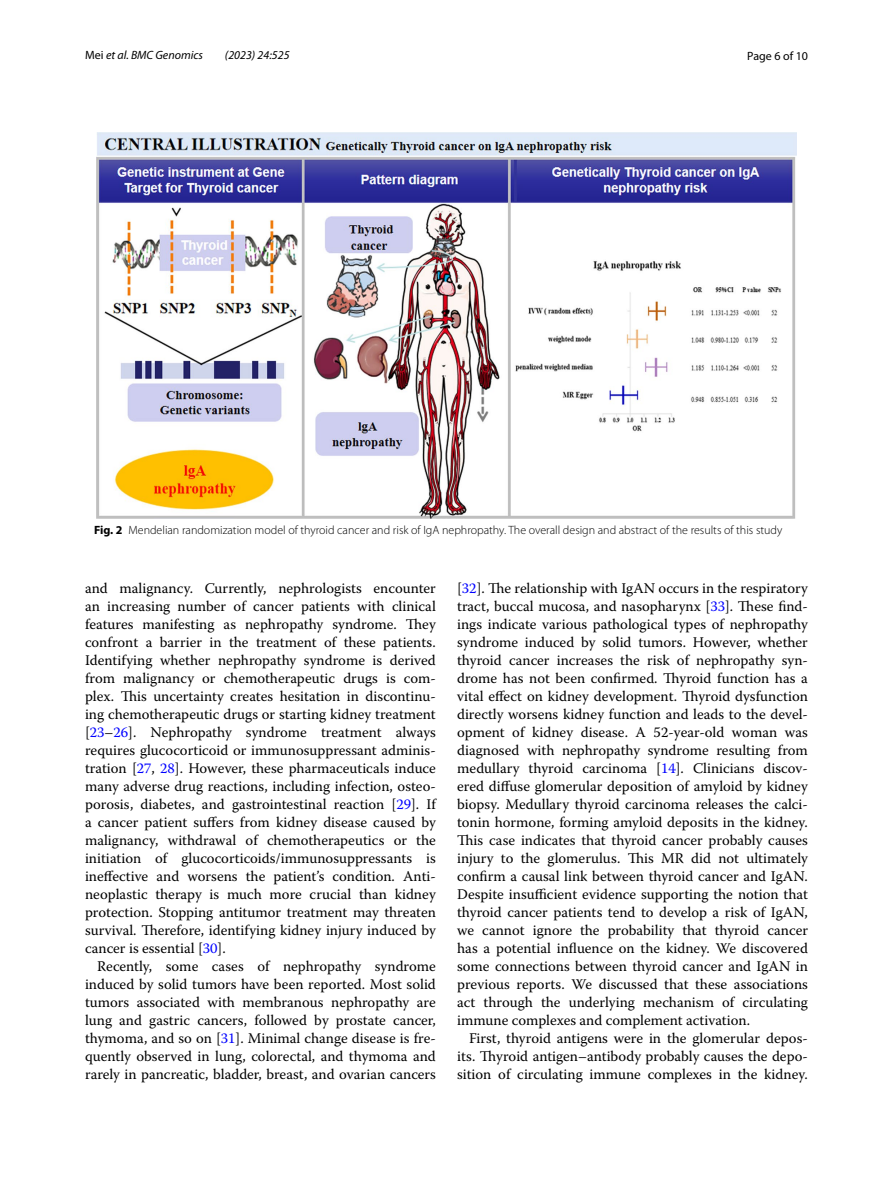
<style>
.page{position:relative;width:893px;height:1187px;background:#fff}
.page>*{position:absolute;margin:0;border:0;box-sizing:border-box;transform-origin:0 0}
.t1{font:14.7px/18px "Warnock Pro";color:#000;text-align:justify}
.t2{font:300 12px "Myriad Pro";color:#000}
.t3{font:italic 12px "Myriad Pro";color:#000}
.t4{font:12px "Myriad Pro";color:#000}
.s1{font-style:normal}
.s2{font-weight:700}
.s3{color:#00f}
</style>
<div class="page">
<img style="left:96px;top:133px;width:701px;height:385px">
<p class="t3" style="left:85px;top:48px;width:120px"><span class="s1">Mei</span> et al. BMC Genomics</p>
<p class="t3" style="left:225px;top:48px;width:66px">(2023) 24:525</p>
<p class="t4" style="left:747px;top:48px;width:62px">Page 6 of 10</p>
<p class="t2" style="left:94px;top:523px;width:690px"><span class="s2">Fig. 2</span> Mendelian randomization model of thyroid cancer and risk of IgA nephropathy. The overall design and abstract of the results of this study</p>
<p class="t1" style="left:85px;top:578px;width:352px">and malignancy. Currently, nephrologists encounter an increasing number of cancer patients with clinical features manifesting as nephropathy syndrome. They confront a barrier in the treatment of these patients.<br>Identifying whether nephropathy syndrome is derived from malignancy or chemotherapeutic drugs is com&shy;plex. This uncertainty creates hesitation in discontinu&shy;ing chemotherapeutic drugs or starting kidney treatment [<span class="s3">23</span>–<span class="s3">26</span>]. Nephropathy syndrome treatment always requires glucocorticoid or immunosuppressant adminis&shy;tration [<span class="s3">27</span>, <span class="s3">28</span>]. However, these pharmaceuticals induce many adverse drug reactions, including infection, osteo&shy;porosis, diabetes, and gastrointestinal reaction [<span class="s3">29</span>]. If a cancer patient suffers from kidney disease caused by malignancy, withdrawal of chemotherapeutics or the initiation of glucocorticoids/immunosuppressants is ineffective and worsens the patient’s condition. Anti&shy;neoplastic therapy is much more crucial than kidney protection. Stopping antitumor treatment may threaten survival. Therefore, identifying kidney injury induced by cancer is essential [<span class="s3">30</span>].</p>
<p class="t1" style="left:85px;top:956px;width:352px;text-indent:12px">Recently, some cases of nephropathy syndrome induced by solid tumors have been reported. Most solid tumors associated with membranous nephropathy are lung and gastric cancers, followed by prostate cancer, thymoma, and so on [<span class="s3">31</span>]. Minimal change disease is fre&shy;quently observed in lung, colorectal, and thymoma and rarely in pancreatic, bladder, breast, and ovarian cancers</p>
<p class="t1" style="left:457px;top:578px;width:352px">[<span class="s3">32</span>]. The relationship with IgAN occurs in the respiratory tract, buccal mucosa, and nasopharynx [<span class="s3">33</span>]. These find&shy;ings indicate various pathological types of nephropathy syndrome induced by solid tumors. However, whether thyroid cancer increases the risk of nephropathy syn&shy;drome has not been confirmed. Thyroid function has a vital effect on kidney development. Thyroid dysfunction directly worsens kidney function and leads to the devel&shy;opment of kidney disease. A 52-year-old woman was diagnosed with nephropathy syndrome resulting from medullary thyroid carcinoma [<span class="s3">14</span>]. Clinicians discov&shy;ered diffuse glomerular deposition of amyloid by kidney biopsy. Medullary thyroid carcinoma releases the calci&shy;tonin hormone, forming amyloid deposits in the kidney.<br>This case indicates that thyroid cancer probably causes injury to the glomerulus. This MR did not ultimately confirm a causal link between thyroid cancer and IgAN.<br>Despite insufficient evidence supporting the notion that thyroid cancer patients tend to develop a risk of IgAN, we cannot ignore the probability that thyroid cancer has a potential influence on the kidney. We discovered some connections between thyroid cancer and IgAN in previous reports. We discussed that these associations act through the underlying mechanism of circulating immune complexes and complement activation.</p>
<p class="t1" style="left:457px;top:1028px;width:352px;text-indent:12px">First, thyroid antigens were in the glomerular depos&shy;its. Thyroid antigen–antibody probably causes the depo&shy;sition of circulating immune complexes in the kidney.</p>
</div>
